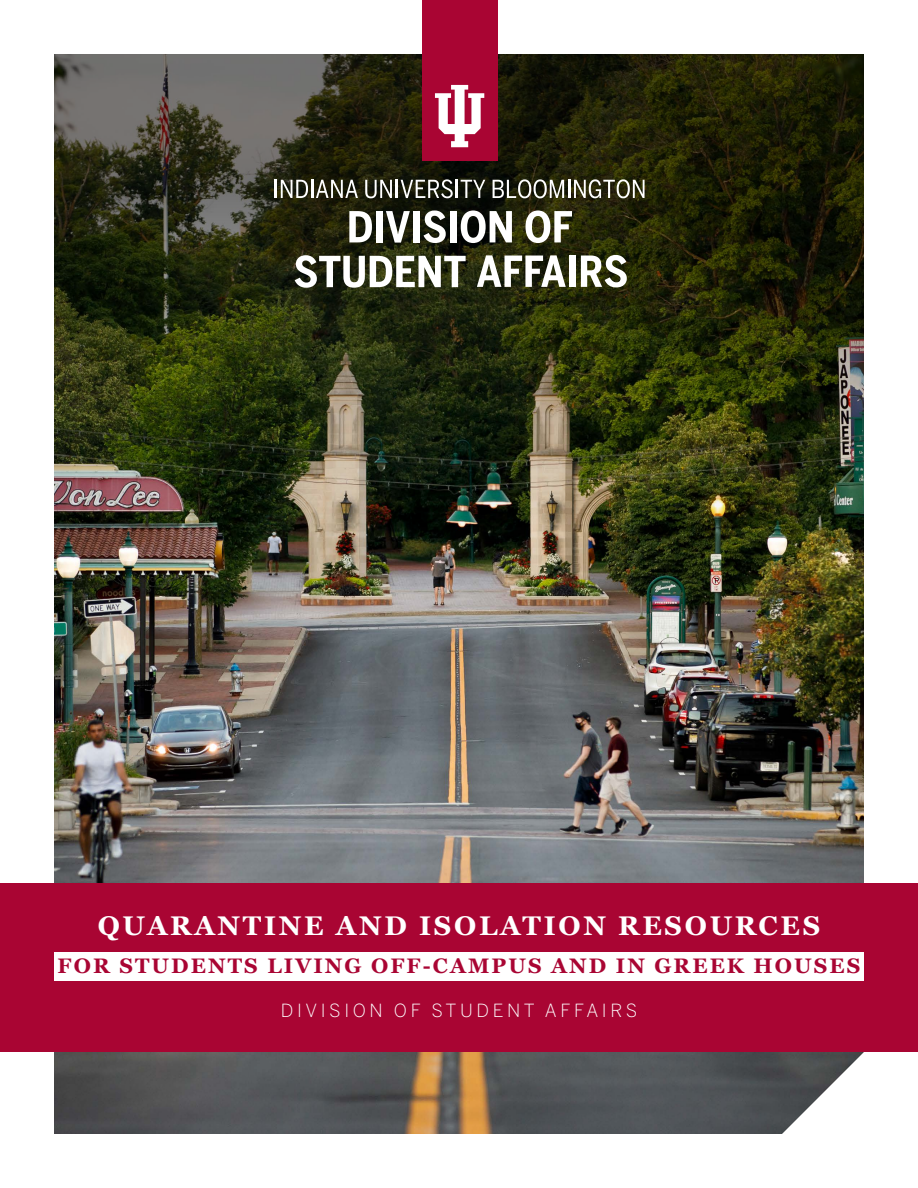
<style>
.page{position:relative;width:918px;height:1188px;background:#fff}
.page>*{position:absolute;margin:0;border:0;box-sizing:border-box;transform-origin:0 0}
.Cover_title{font:700 27px "Georgia Pro";letter-spacing:.1em;color:#fff}
.Cover_title-2{font:700 21px "Georgia Pro";letter-spacing:.1em;color:#a90533}
.Cover_subtitle{font:300 18px "Benton Sans";letter-spacing:.2em;color:#fff}
</style>
<div class="page">
<img style="left:54px;top:585px;width:810px;height:549px">
<div style="left:0;top:884px;width:918px;height:168px;background:#a90533"></div>
<img style="left:54px;top:54px;width:810px;height:531px">
<div style="left:422px;top:0;width:75px;height:160px;background:#a90533"></div>
<svg style="left:435px;top:85px;width:49px;height:62px"></svg>
<svg style="left:275px;top:180px;width:83px;height:18px"></svg>
<svg style="left:365px;top:179px;width:120px;height:19px"></svg>
<svg style="left:493px;top:179px;width:152px;height:19px"></svg>
<svg style="left:349px;top:211px;width:23px;height:31px"></svg>
<div style="left:376px;top:211px;width:7px;height:31px;background:#fff"></div>
<svg style="left:386px;top:211px;width:24px;height:32px"></svg>
<div style="left:413px;top:211px;width:7px;height:31px;background:#fff"></div>
<svg style="left:424px;top:210px;width:22px;height:33px"></svg>
<div style="left:450px;top:211px;width:7px;height:31px;background:#fff"></div>
<svg style="left:461px;top:210px;width:51px;height:33px"></svg>
<svg style="left:526px;top:210px;width:46px;height:33px"></svg>
<svg style="left:295px;top:255px;width:171px;height:33px"></svg>
<svg style="left:477px;top:255px;width:89px;height:32px"></svg>
<div style="left:569px;top:256px;width:7px;height:31px;background:#fff"></div>
<svg style="left:581px;top:255px;width:46px;height:32px"></svg>
<div style="left:54px;top:953px;width:810px;height:28px;background:#fff"></div>
<p class="Cover_title" style="left:98px;top:910px;width:724px">QUARANTINE AND ISOLATION RESOURCES</p>
<p class="Cover_title-2" style="left:58px;top:953px;width:804px">FOR STUDENTS LIVING OFF-CAMPUS AND IN GREEK HOUSES</p>
<p class="Cover_subtitle" style="left:281px;top:1000px;width:358px">DIVISION OF STUDENT AFFAIRS</p>
</div>
